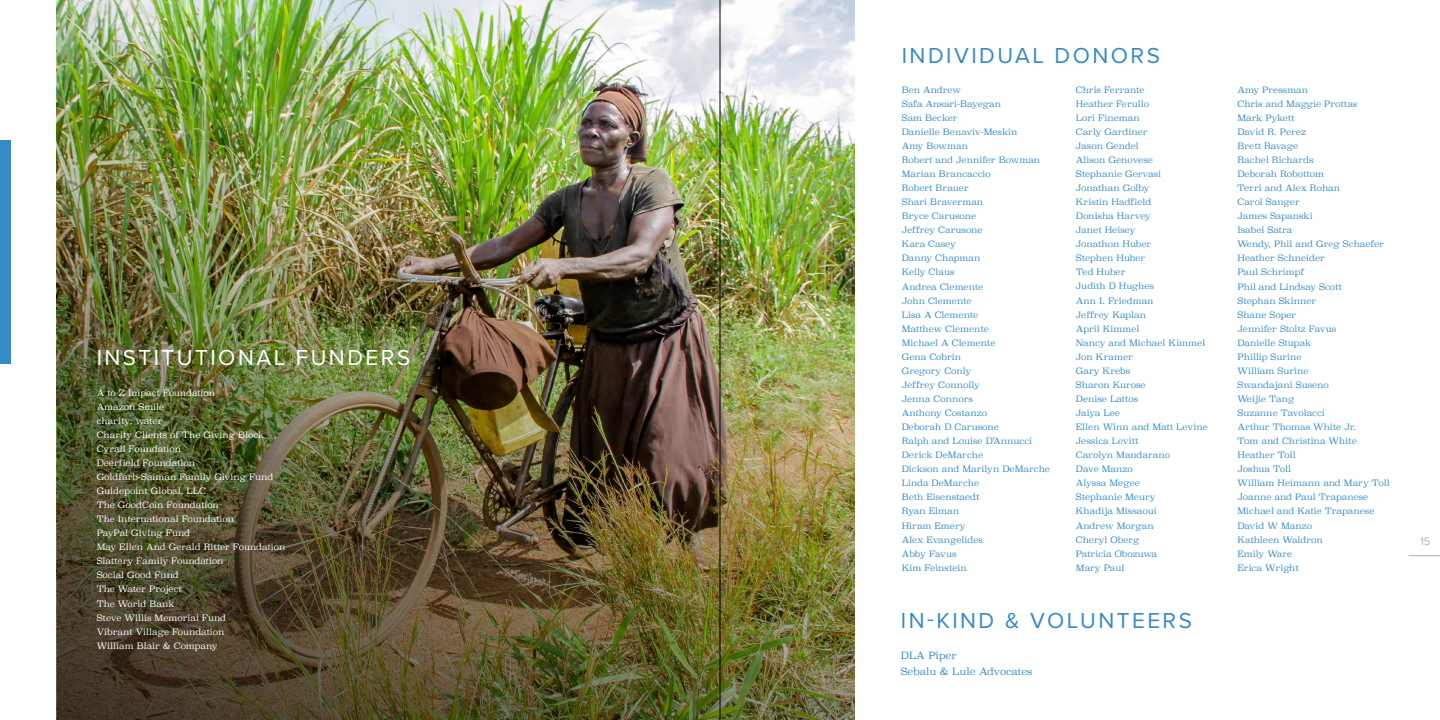
<style>
.page{position:relative;width:1440px;height:720px;background:#fff}
.page>*{position:absolute;margin:0;border:0;box-sizing:border-box;transform-origin:0 0}
.t1{font:22.5px "Proxima Nova";letter-spacing:.11em;color:#368ac9}
.t2{font:22.5px "Proxima Nova";letter-spacing:.11em;color:#fff}
.t3{font:11.25px "Proxima Nova";color:#b4b1b1}
.t4{font:10px/16.2px "Superclarendon Lt";color:#368ac9}
.t5{font:8.75px/14px "Superclarendon Lt";color:#368ac9}
.t6{font:8.75px/14px "Superclarendon Lt";color:#fff}
</style>
<div class="page">
<hr style="left:1409px;top:555px;width:31px;height:1px;background:#b4b1b1">
<img style="left:56px;top:0;width:799px;height:720px">
<div style="left:0;top:140px;width:11px;height:224px;background:#368ac9"></div>
<hr style="left:720px;top:0;width:1px;height:720px;background:#000">
<h1 class="t2" style="left:97px;top:340px;width:315px">INSTITUTIONAL FUNDERS</h1>
<p class="t6" style="left:97px;top:385px;width:190px">A to Z Impact Foundation<br>Amazon Smile<br>charity: water<br>Charity Clients of The Giving Block<br>Cyrall Foundation<br>Deerfield Foundation<br>Goldfarb-Saiman Family Giving Fund<br>Guidepoint Global, LLC<br>The GoodCoin Foundation<br>The International Foundation<br>PayPal Giving Fund<br>May Ellen And Gerald Ritter Foundation<br>Slattery Family Foundation<br>Social Good Fund<br>The Water Project<br>The World Bank<br>Steve Willis Memorial Fund<br>Vibrant Village Foundation<br>William Blair &amp; Company</p>
<h1 class="t1" style="left:902px;top:38px;width:260px">INDIVIDUAL DONORS</h1>
<p class="t5" style="left:902px;top:82px;width:150px">Ben Andrew<br>Safa Ansari-Bayegan<br>Sam Becker<br>Danielle Benaviv-Meskin<br>Amy Bowman<br>Robert and Jennifer Bowman<br>Marian Brancaccio<br>Robert Brauer<br>Shari Braverman<br>Bryce Carusone<br>Jeffrey Carusone<br>Kara Casey<br>Danny Chapman<br>Kelly Claus<br>Andrea Clemente<br>John Clemente<br>Lisa A Clemente<br>Matthew Clemente<br>Michael A Clemente<br>Gena Cobrin<br>Gregory Conly<br>Jeffrey Connolly<br>Jenna Connors<br>Anthony Costanzo<br>Deborah D Carusone<br>Ralph and Louise D’Annucci<br>Derick DeMarche<br>Dickson and Marilyn DeMarche<br>Linda DeMarche<br>Beth Eisenstaedt<br>Ryan Elman<br>Hiram Emery<br>Alex Evangelides<br>Abby Favus<br>Kim Feinstein</p>
<p class="t5" style="left:1076px;top:82px;width:134px">Chris Ferrante<br>Heather Ferullo<br>Lori Fineman<br>Carly Gardiner<br>Jason Gendel<br>Alison Genovese<br>Stephanie Gervasi<br>Jonathan Golby<br>Kristin Hadfield<br>Donisha Harvey<br>Janet Heisey<br>Jonathon Huber<br>Stephen Huber<br>Ted Huber<br>Judith D Hughes<br>Ann I. Friedman<br>Jeffrey Kaplan<br>April Kimmel<br>Nancy and Michael Kimmel<br>Jon Kramer<br>Gary Krebs<br>Sharon Kurose<br>Denise Lattos<br>Jaiya Lee<br>Ellen Winn and Matt Levine<br>Jessica Levitt<br>Carolyn Mandarano<br>Dave Manzo<br>Alyssa Megee<br>Stephanie Meury<br>Khadija Missaoui<br>Andrew Morgan<br>Cheryl Oberg<br>Patricia Obozuwa<br>Mary Paul</p>
<h1 class="t1" style="left:901px;top:604px;width:293px">IN-KIND &amp; VOLUNTEERS</h1>
<p class="t4" style="left:901px;top:647px;width:133px">DLA Piper<br>Sebalu &amp; Lule Advocates</p>
<p class="t5" style="left:1237px;top:82px;width:154px">Amy Pressman<br>Chris and Maggie Prottas<br>Mark Pykett<br>David R. Perez<br>Brett Ravage<br>Rachel Richards<br>Deborah Robottom<br>Terri and Alex Rohan<br>Carol Sanger<br>James Sapanski<br>Isabel Satra<br>Wendy, Phil and Greg Schaefer<br>Heather Schneider<br>Paul Schrimpf<br>Phil and Lindsay Scott<br>Stephan Skinner<br>Shane Soper<br>Jennifer Stoltz Favus<br>Danielle Stupak<br>Phillip Surine<br>William Surine<br>Swandajani Suseno<br>Weijie Tang<br>Suzanne Tavolacci<br>Arthur Thomas White Jr.<br>Tom and Christina White<br>Heather Toll<br>Joshua Toll<br>William Heimann and Mary Toll<br>Joanne and Paul Trapanese<br>Michael and Katie Trapanese<br>David W Manzo<br>Kathleen Waldron<br>Emily Ware<br>Erica Wright</p>
<p class="t3" style="left:1420px;top:532px;width:12px">15</p>
</div>
